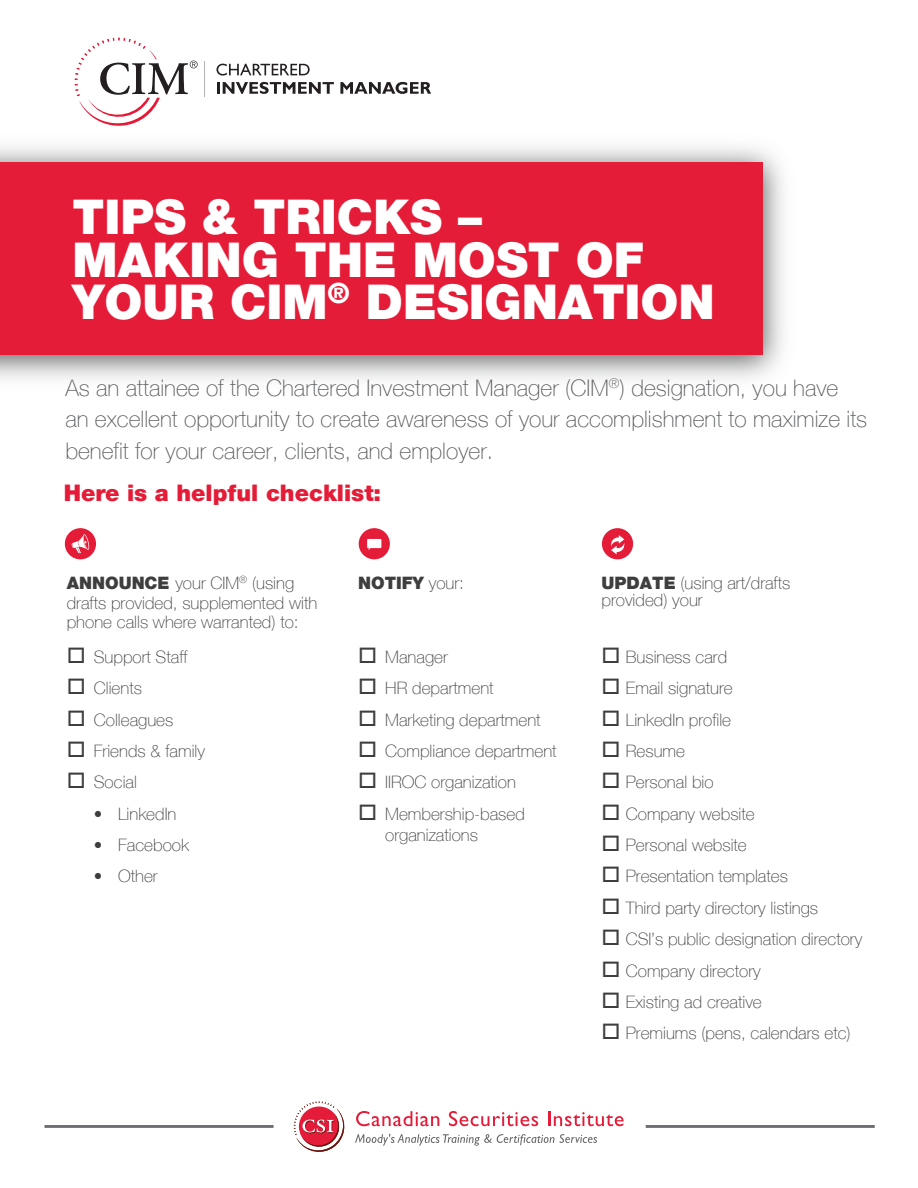
<style>
.page{position:relative;width:918px;height:1188px;background:#fff}
.page>*{position:absolute;margin:0;border:0;box-sizing:border-box;transform-origin:0 0}
.t1{font:900 47.85px/42.8px "Helvetica Neue LT";color:#fff}
.t2{font:100 22.8px/31.3px "Helve Nue";color:#57585a}
.t3{font:900 22.8px "Helvetica Neue LT";color:#e41c37}
.t4{font:100 17.1px/20px "Helve Nue";color:#3e3e3f}
.t5{font:900 17.1px "Helvetica Neue LT";color:#3e3e3f}
.s1{font-family:"Helvetica Neue LT";font-weight:900}
.s2{font-family:"Helve Nue";font-weight:100}
</style>
<div class="page">
<hr style="left:204px;top:61px;width:1px;height:36px;background:#b2b3b7">
<svg style="left:75px;top:38px;width:123px;height:75px"></svg>
<svg style="left:217px;top:82px;width:117px;height:12px"></svg>
<svg style="left:340px;top:82px;width:91px;height:12px"></svg>
<svg style="left:216px;top:64px;width:94px;height:12px"></svg>
<img style="left:0;top:113px;width:784px;height:267px">
<div style="left:0;top:163px;width:763px;height:192px;background:#e41c37"></div>
<svg style="left:294px;top:1101px;width:51px;height:51px"></svg>
<svg style="left:356px;top:1111px;width:83px;height:15px"></svg>
<svg style="left:449px;top:1111px;width:89px;height:15px"></svg>
<svg style="left:548px;top:1111px;width:76px;height:15px"></svg>
<svg style="left:355px;top:1134px;width:242px;height:12px"></svg>
<hr style="left:45px;top:1125px;width:229px;height:3px;background:#6c6d70">
<hr style="left:646px;top:1125px;width:229px;height:3px;background:#6c6d70">
<div style="left:65px;top:528px;width:31px;height:31px;background:#e41c37;border-radius:50%"></div>
<svg style="left:72px;top:534px;width:17px;height:19px"></svg>
<div style="left:359px;top:528px;width:31px;height:31px;background:#e41c37;border-radius:50%"></div>
<svg style="left:367px;top:539px;width:14px;height:12px"></svg>
<div style="left:602px;top:528px;width:31px;height:31px;background:#e41c37;border-radius:50%"></div>
<svg style="left:611px;top:535px;width:14px;height:19px"></svg>
<h1 class="t1" style="left:73px;top:195px;width:644px">TIPS &amp; TRICKS –<br>MAKING THE MOST OF<br>YOUR CIM<sup>®</sup> DESIGNATION</h1>
<h2 class="t2" style="left:65px;top:371px;width:803px">As an attainee of the Chartered Investment Manager (CIM<sup>®</sup>) designation, you have an excellent opportunity to create awareness of your accomplishment to maximize its benefit for your career, clients, and employer.</h2>
<h2 class="t3" style="left:64px;top:480px;width:319px">Here is a helpful checklist:</h2>
<p class="t4" style="left:67px;top:572px;width:252px"><span class="s1">ANNOUNCE</span> your CIM<sup>®</sup> (using drafts provided, supplemented with phone calls where warranted) to:</p>
<p class="t4" style="left:67px;top:646px;width:122px">□ Support Staff</p>
<p class="t4" style="left:67px;top:678px;width:77px">□ Clients</p>
<p class="t4" style="left:67px;top:709px;width:108px">□ Colleagues</p>
<p class="t4" style="left:67px;top:740px;width:140px">□ Friends &amp; family</p>
<p class="t4" style="left:67px;top:772px;width:72px">□ Social</p>
<p class="t4" style="left:94px;top:803px;width:84px">• LinkedIn</p>
<p class="t4" style="left:94px;top:835px;width:97px">• Facebook</p>
<p class="t4" style="left:94px;top:866px;width:65px">• Other</p>
<p class="t5" style="left:358px;top:572px;width:107px">NOTIFY <span class="s2">your:</span></p>
<p class="t4" style="left:358px;top:646px;width:91px">□ Manager</p>
<p class="t4" style="left:358px;top:678px;width:137px">□ HR department</p>
<p class="t4" style="left:358px;top:709px;width:184px">□ Marketing department</p>
<p class="t4" style="left:358px;top:740px;width:200px">□ Compliance department</p>
<p class="t4" style="left:358px;top:772px;width:159px">□ IIROC organization</p>
<p class="t4" style="left:385px;top:802px;width:141px;line-height:21.3px;text-indent:-27px">□ Membership-based organizations</p>
<p class="t4" style="left:602px;top:573px;width:190px;line-height:17.1px"><span class="s1">UPDATE</span> (using art/drafts provided) your</p>
<p class="t4" style="left:602px;top:646px;width:127px">□ Business card</p>
<p class="t4" style="left:602px;top:678px;width:133px">□ Email signature</p>
<p class="t4" style="left:602px;top:709px;width:131px">□ LinkedIn profile</p>
<p class="t4" style="left:602px;top:740px;width:85px">□ Resume</p>
<p class="t4" style="left:602px;top:772px;width:113px">□ Personal bio</p>
<p class="t4" style="left:602px;top:803px;width:155px">□ Company website</p>
<p class="t4" style="left:602px;top:835px;width:147px">□ Personal website</p>
<p class="t4" style="left:602px;top:866px;width:188px">□ Presentation templates</p>
<p class="t4" style="left:602px;top:897px;width:218px">□ Third party directory listings</p>
<p class="t4" style="left:602px;top:929px;width:262px">□ CSI’s public designation directory</p>
<p class="t4" style="left:602px;top:960px;width:161px">□ Company directory</p>
<p class="t4" style="left:602px;top:991px;width:162px">□ Existing ad creative</p>
<p class="t4" style="left:602px;top:1023px;width:251px">□ Premiums (pens, calendars etc)</p>
</div>
